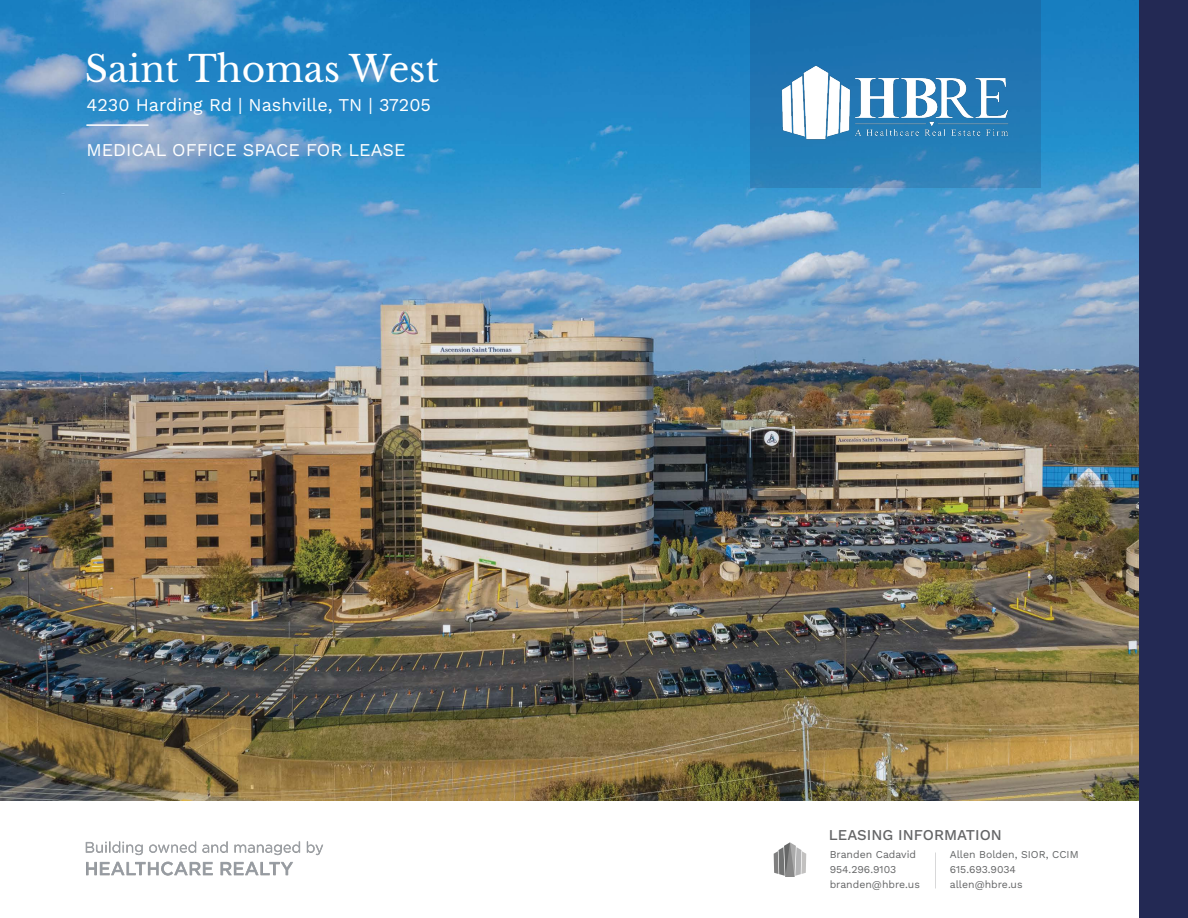
<style>
.page{position:relative;width:1188px;height:918px;background:#fff}
.page>*{position:absolute;margin:0;border:0;box-sizing:border-box;transform-origin:0 0}
.t1{font:36px "Libre Baskerville";color:#fff}
.t2{font:18px "Work Sans";color:#fff}
.t3{font:15px "Work Sans";color:#646566}
.t4{font:10.5px/15px "Work Sans";color:#646566}
.t5{font:10.5px "Work Sans";color:#646667}
</style>
<div class="page">
<img style="left:0;top:0;width:1139px;height:801px">
<svg style="left:774px;top:842px;width:32px;height:35px"></svg>
<div style="left:1139px;top:0;width:49px;height:918px;background:#232954"></div>
<hr style="left:86px;top:124px;width:62px;height:2px;background:#fff">
<img style="left:85px;top:841px;width:238px;height:35px">
<svg style="left:750px;top:0;width:291px;height:188px;fill:#1f72b1"></svg>
<img style="left:779px;top:63px;width:233px;height:78px">
<h1 class="t1" style="left:85px;top:47px;width:356px">Saint Thomas West</h1>
<h2 class="t2" style="left:86px;top:91px;width:346px">4230 Harding Rd | Nashville, TN | 37205</h2>
<h2 class="t2" style="left:86px;top:136px;width:321px">MEDICAL OFFICE SPACE FOR LEASE</h2>
<h3 class="t3" style="left:829px;top:824px;width:174px">LEASING INFORMATION</h3>
<p class="t4" style="left:830px;top:847px;width:92px">Branden Cadavid<br>954.296.9103 branden@hbre.us</p>
<p class="t5" style="left:950px;top:847px;width:130px">Allen Bolden, SIOR, CCIM</p>
<p class="t4" style="left:950px;top:862px;width:74px">615.693.9034 allen@hbre.us</p>
</div>
